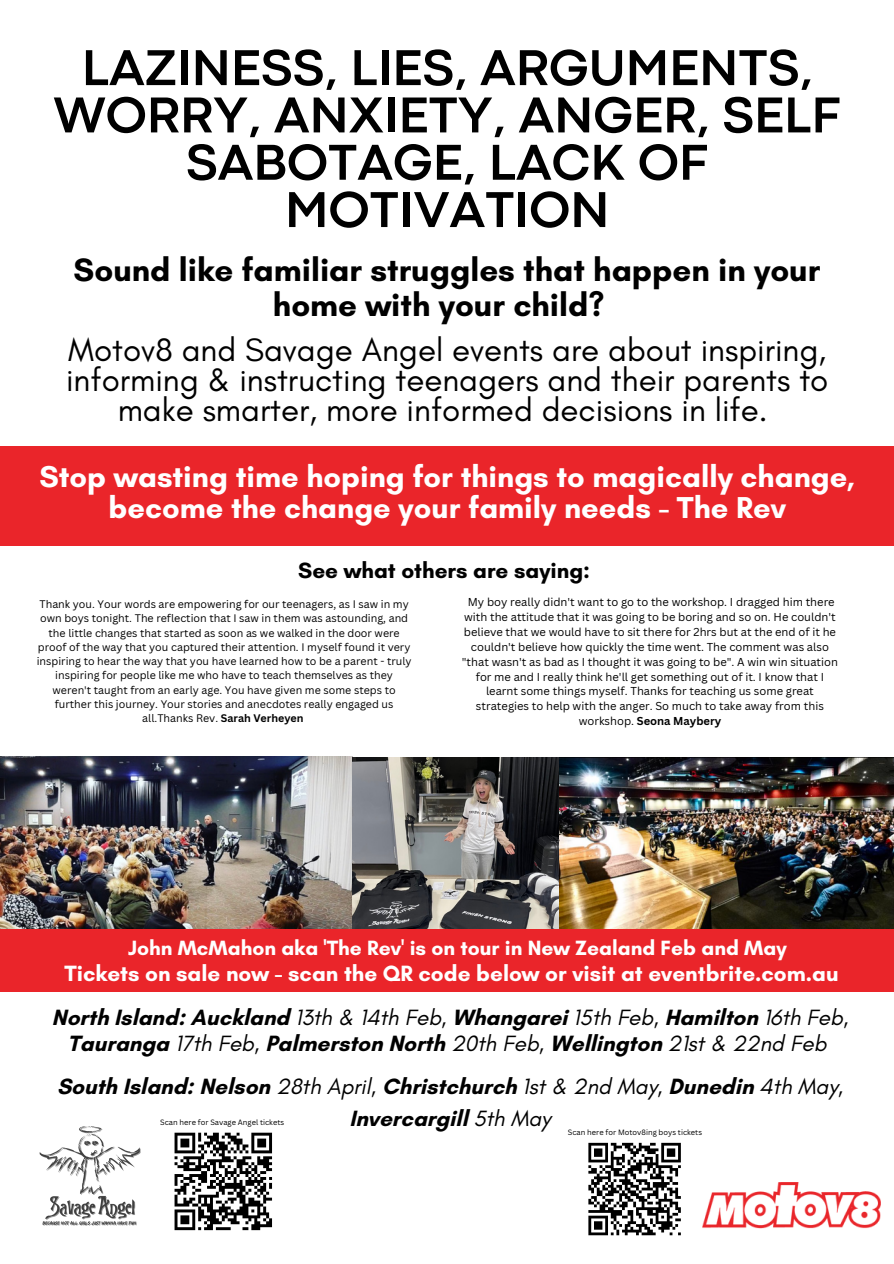
<style>
.page{position:relative;width:894px;height:1264px;background:#fff}
.page>*{position:absolute;margin:0;border:0;box-sizing:border-box;transform-origin:0 0}
.t1{font:700 52.5px/47.2px "Codec Pro";color:#000;text-align:center}
.t2{font:33px/30.5px "Glacial Indifference";color:#000;text-align:center}
.t3{font:700 33px/35px "Glacial Indifference";color:#000;text-align:center}
.t4{font:700 30.75px/30.5px "Glacial Indifference";color:#fff;text-align:center}
.t5{font:700 22.5px/26px "Glacial Indifference";color:#000;text-align:center}
.t6{font:700 22.5px "Glacial Indifference";color:#fff}
.t7{font:700 21px "Glacial Indifference";color:#fff}
.t8{font:11.25px/14.9px "Canva Sans";color:#000;text-align:center}
.t9{font:10.65px/14.2px "Canva Sans";color:#000;text-align:center}
.t10{font:7.5px "Canva Sans";color:#000}
.s1{font-weight:700}
.s2{font-weight:400;font-style:italic}
</style>
<div class="page">
<img style="left:702px;top:1182px;width:177px;height:47px">
<img style="left:39px;top:1126px;width:102px;height:100px">
<img style="left:0;top:756px;width:559px;height:172px">
<div style="left:0;top:928px;width:893px;height:63px;background:#ea252a"></div>
<img style="left:559px;top:757px;width:334px;height:171px">
<div style="left:0;top:446px;width:893px;height:99px;background:#ea252a"></div>
<svg style="left:174px;top:1132px;width:99px;height:99px"></svg>
<svg style="left:588px;top:1142px;width:93px;height:94px"></svg>
<h1 class="t1" style="left:53px;top:48px;width:788px">LAZINESS, LIES, ARGUMENTS,<br>WORRY, ANXIETY, ANGER, SELF<br>SABOTAGE, LACK OF<br>MOTIVATION</h1>
<h2 class="t3" style="left:74px;top:252px;width:748px">Sound like familiar struggles that happen in your home with your child?</h2>
<h2 class="t2" style="left:66px;top:334px;width:763px">Motov8 and Savage Angel events are about inspiring, informing &amp; instructing teenagers and their parents to make smarter, more informed decisions in life.</h2>
<h3 class="t4" style="left:39px;top:461px;width:816px">Stop wasting time hoping for things to magically change, become the change your family needs - The Rev</h3>
<h3 class="t5" style="left:298px;top:557px;width:293px">See what others are saying:</h3>
<p class="t9" style="left:37px;top:597px;width:376px">Thank you. Your words are empowering for our teenagers, as I saw in my own boys tonight. The reflection that I saw in them was astounding, and the little changes that started as soon as we walked in the door were proof of the way that you captured their attention. I myself found it very inspiring to hear the way that you have learned how to be a parent - truly inspiring for people like me who have to teach themselves as they weren't taught from an early age. You have given me some steps to further this journey. Your stories and anecdotes really engaged us all.Thanks Rev. <span class="s1">Sarah Verheyen</span></p>
<p class="t8" style="left:462px;top:594px;width:377px">My boy really didn't want to go to the workshop. I dragged him there with the attitude that it was going to be boring and so on. He couldn't believe that we would have to sit there for 2hrs but at the end of it he couldn't believe how quickly the time went. The comment was also "that wasn't as bad as I thought it was going to be". A win win situation for me and I really think he'll get something out of it. I know that I learnt some things myself. Thanks for teaching us some great strategies to help with the anger. So much to take away from this workshop. <span class="s1">Seona Maybery</span></p>
<h3 class="t7" style="left:128px;top:935px;width:660px">John McMahon aka 'The Rev' is on tour in New Zealand Feb and May</h3>
<h3 class="t6" style="left:64px;top:959px;width:775px">Tickets on sale now - scan the QR code below or visit at eventbrite.com.au</h3>
<h3 class="t5" style="left:52px;top:1003px;width:797px">North Island: Auckland <span class="s2">13th &amp; 14th Feb,</span> Whangarei <span class="s2">15th Feb,</span> Hamilton <span class="s2">16th Feb,<br></span>Tauranga <span class="s2">17th Feb,</span> Palmerston North <span class="s2">20th Feb,</span> Wellington <span class="s2">21st &amp; 22nd Feb</span></h3>
<h3 class="t5" style="left:57px;top:1073px;width:787px">South Island: Nelson <span class="s2">28th April,</span> Christchurch <span class="s2">1st &amp; 2nd May,</span> Dunedin <span class="s2">4th May,</span></h3>
<p class="t10" style="left:160px;top:1116px;width:125px">Scan here for Savage Angel tickets</p>
<h3 class="t5" style="left:349px;top:1105px;width:203px">Invercargill <span class="s2">5th May</span></h3>
<p class="t10" style="left:567px;top:1127px;width:136px">Scan here for Motov8ing boys tickets</p>
</div>
